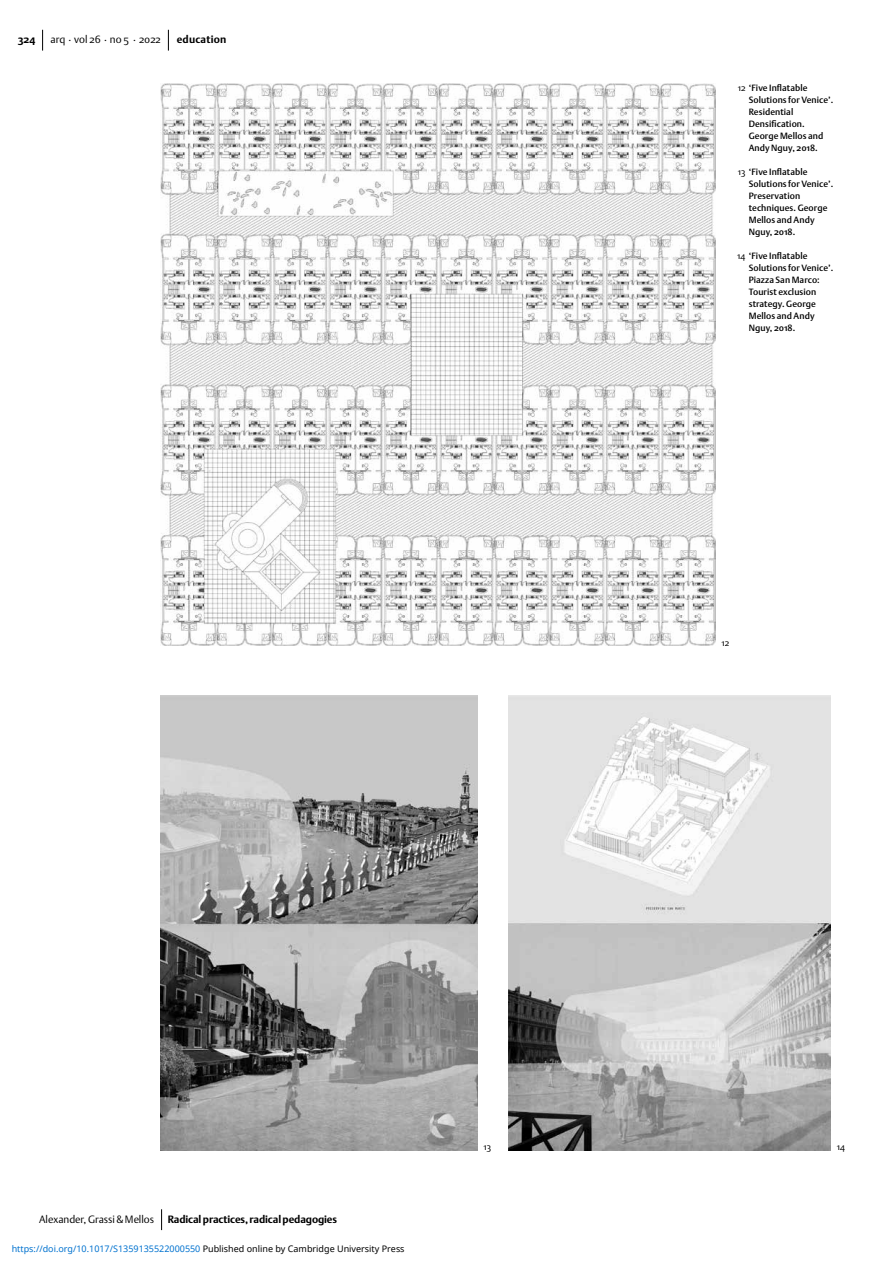
<style>
.page{position:relative;width:893px;height:1263px;background:#fff}
.page>*{position:absolute;margin:0;border:0;box-sizing:border-box;transform-origin:0 0}
.t1{font:10.5px "DTL Argo ST Light";color:#000}
.t2{font:700 10.5px "DTL Argo ST";letter-spacing:-.01em;color:#000}
.t3{font:700 10.5px "DTL Argo ST";letter-spacing:.02em;color:#000}
.t4{font:9px/12px "DTL Argo ST Medium";letter-spacing:.01em;color:#000}
.t5{font:9px "Noto Sans";color:#0172cf}
.t6{font:9px "DTL Argo ST Light";color:#000}
.s1{font-family:"DTL Argo ST Light"}
.s2{color:#000}
</style>
<div class="page">
<svg style="left:42px;top:30px;width:1px;height:21px"></svg>
<svg style="left:168px;top:30px;width:1px;height:21px"></svg>
<svg style="left:161px;top:1209px;width:1px;height:21px"></svg>
<img style="left:161px;top:84px;width:554px;height:561px">
<img style="left:161px;top:695px;width:316px;height:455px">
<img style="left:509px;top:695px;width:322px;height:455px">
<p class="t2" style="left:18px;top:33px;width:19px">324</p>
<p class="t3" style="left:177px;top:33px;width:51px">education</p>
<p class="t1" style="left:50px;top:33px;width:112px">arq . vol 26 . no 5 . 2022</p>
<p class="t4" style="left:749px;top:81px;width:86px;text-indent:-11px"><span class="s1">12</span> ‘Five Inflatable<br>Solutions for Venice’.<br>Residential<br>Densification.<br>George Mellos and<br>Andy Nguy, 2018.</p>
<p class="t4" style="left:749px;top:165px;width:86px;text-indent:-11px"><span class="s1">13</span> ‘Five Inflatable<br>Solutions for Venice’.<br>Preservation techniques. George<br>Mellos and Andy<br>Nguy, 2018.</p>
<p class="t4" style="left:749px;top:249px;width:86px;text-indent:-11px"><span class="s1">14</span> ‘Five Inflatable<br>Solutions for Venice’.<br>Piazza San Marco:<br>Tourist exclusion strategy. George<br>Mellos and Andy<br>Nguy, 2018.</p>
<p class="t6" style="left:722px;top:637px;width:9px">12</p>
<p class="t1" style="left:39px;top:1212px;width:116px">Alexander, Grassi &amp; Mellos</p>
<p class="t2" style="left:168px;top:1212px;width:171px">Radical practices, radical pedagogies</p>
<p class="t5" style="left:12px;top:1243px;width:394px">https://doi.org/10.1017/S1359135522000550 <span class="s2">Published online by Cambridge University Press</span></p>
<p class="t6" style="left:484px;top:1142px;width:9px">13</p>
<p class="t6" style="left:837px;top:1142px;width:10px">14</p>
</div>
